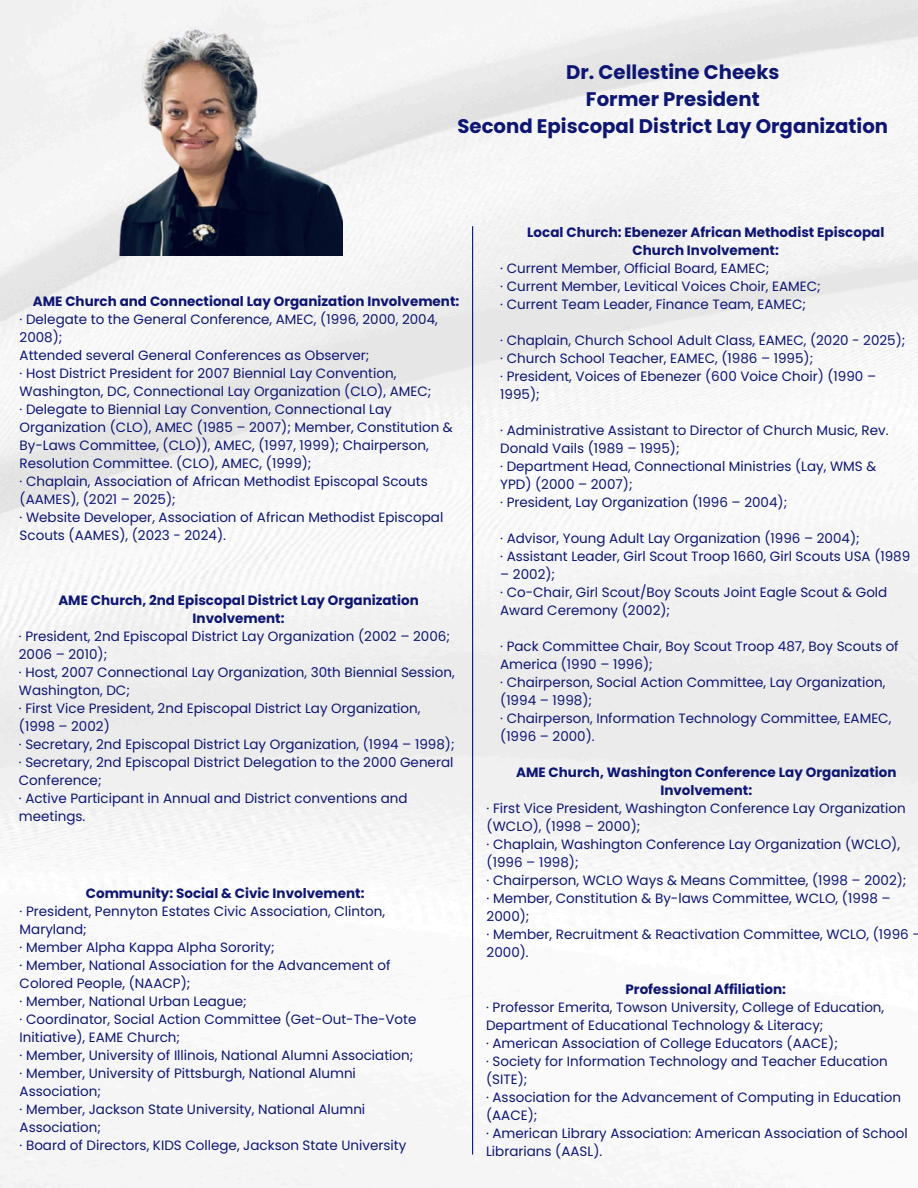
<style>
.page{position:relative;width:918px;height:1188px;background:#fff}
.page>*{position:absolute;margin:0;border:0;box-sizing:border-box;transform-origin:0 0}
.t1{font:700 19.65px/27px "Poppins";color:#0d1672;text-align:center}
.t2{font:13.5px/18px "Poppins";color:#0d1672}
.t3{font:700 13.5px/18px "Poppins";color:#0d1672;text-align:center}
</style>
<div class="page">
<img style="left:0;top:0;width:918px;height:1188px">
<img style="left:108px;top:22px;width:234px;height:234px">
<hr style="left:472px;top:226px;width:1px;height:929px;background:#0d1672">
<p class="t1" style="left:457px;top:59px;width:432px">Dr. Cellestine Cheeks<br>Former President<br>Second Episcopal District Lay Organization</p>
<p class="t3" style="left:33px;top:293px;width:428px">AME Church and Connectional Lay Organization Involvement:</p>
<h1 class="t2" style="left:20px;top:311px;width:420px">· Delegate to the General Conference, AMEC, (1996, 2000, 2004,<br>2008);</h1>
<p class="t2" style="left:20px;top:347px;width:351px">Attended several General Conferences as Observer;</p>
<p class="t2" style="left:20px;top:365px;width:413px">· Host District President for 2007 Biennial Lay Convention,<br>Washington, DC, Connectional Lay Organization (CLO), AMEC;</p>
<p class="t2" style="left:20px;top:401px;width:435px">· Delegate to Biennial Lay Convention, Connectional Lay Organization (CLO), AMEC (1985 – 2007); Member, Constitution &amp; By-Laws Committee, (CLO)), AMEC, (1997, 1999); Chairperson, Resolution Committee. (CLO), AMEC, (1999);</p>
<p class="t2" style="left:20px;top:473px;width:410px">· Chaplain, Association of African Methodist Episcopal Scouts (AAMES), (2021 – 2025);</p>
<p class="t2" style="left:20px;top:509px;width:425px">· Website Developer, Association of African Methodist Episcopal<br>Scouts (AAMES), (2023 - 2024).</p>
<p class="t3" style="left:58px;top:591px;width:362px">AME Church, 2nd Episcopal District Lay Organization<br>Involvement:</p>
<p class="t2" style="left:19px;top:627px;width:433px">· President, 2nd Episcopal District Lay Organization (2002 – 2006;<br>2006 – 2010);</p>
<p class="t2" style="left:19px;top:663px;width:437px">· Host, 2007 Connectional Lay Organization, 30th Biennial Session,<br>Washington, DC;</p>
<p class="t2" style="left:19px;top:699px;width:403px">· First Vice President, 2nd Episcopal District Lay Organization, (1998 – 2002)</p>
<p class="t2" style="left:19px;top:735px;width:437px">· Secretary, 2nd Episcopal District Lay Organization, (1994 – 1998);</p>
<p class="t2" style="left:19px;top:753px;width:436px">· Secretary, 2nd Episcopal District Delegation to the 2000 General<br>Conference;</p>
<p class="t2" style="left:19px;top:789px;width:390px">· Active Participant in Annual and District conventions and meetings.</p>
<p class="t3" style="left:86px;top:885px;width:280px">Community: Social &amp; Civic Involvement:</p>
<p class="t2" style="left:20px;top:903px;width:367px">· President, Pennyton Estates Civic Association, Clinton,<br>Maryland;</p>
<p class="t2" style="left:20px;top:939px;width:257px">· Member Alpha Kappa Alpha Sorority;</p>
<p class="t2" style="left:20px;top:957px;width:372px">· Member, National Association for the Advancement of<br>Colored People, (NAACP);</p>
<p class="t2" style="left:20px;top:993px;width:229px">· Member, National Urban League;</p>
<p class="t2" style="left:20px;top:1011px;width:398px">· Coordinator, Social Action Committee (Get-Out-The-Vote<br>Initiative), EAME Church;</p>
<p class="t2" style="left:20px;top:1047px;width:395px">· Member, University of Illinois, National Alumni Association;</p>
<p class="t2" style="left:20px;top:1065px;width:338px">· Member, University of Pittsburgh, National Alumni<br>Association;</p>
<p class="t2" style="left:20px;top:1101px;width:347px">· Member, Jackson State University, National Alumni<br>Association;</p>
<p class="t2" style="left:20px;top:1137px;width:388px">· Board of Directors, KIDS College, Jackson State University</p>
<p class="t3" style="left:527px;top:224px;width:359px">Local Church: Ebenezer African Methodist Episcopal<br>Church Involvement:</p>
<p class="t2" style="left:500px;top:260px;width:271px">· Current Member, Official Board, EAMEC;</p>
<p class="t2" style="left:500px;top:278px;width:322px">· Current Member, Levitical Voices Choir, EAMEC;</p>
<p class="t2" style="left:500px;top:296px;width:307px">· Current Team Leader, Finance Team, EAMEC;</p>
<p class="t2" style="left:500px;top:332px;width:407px">· Chaplain, Church School Adult Class, EAMEC, (2020 - 2025);</p>
<p class="t2" style="left:500px;top:350px;width:315px">· Church School Teacher, EAMEC, (1986 – 1995);</p>
<p class="t2" style="left:500px;top:368px;width:377px">· President, Voices of Ebenezer (600 Voice Choir) (1990 –<br>1995);</p>
<p class="t2" style="left:500px;top:422px;width:390px">· Administrative Assistant to Director of Church Music, Rev.<br>Donald Vails (1989 – 1995);</p>
<p class="t2" style="left:500px;top:458px;width:378px">· Department Head, Connectional Ministries (Lay, WMS &amp;<br>YPD) (2000 – 2007);</p>
<p class="t2" style="left:500px;top:494px;width:289px">· President, Lay Organization (1996 – 2004);</p>
<p class="t2" style="left:500px;top:530px;width:361px">· Advisor, Young Adult Lay Organization (1996 – 2004);</p>
<p class="t2" style="left:500px;top:548px;width:412px">· Assistant Leader, Girl Scout Troop 1660, Girl Scouts USA (1989</p>
<p class="t2" style="left:500px;top:566px;width:56px">– 2002);</p>
<p class="t2" style="left:500px;top:584px;width:389px">· Co-Chair, Girl Scout/Boy Scouts Joint Eagle Scout &amp; Gold<br>Award Ceremony (2002);</p>
<p class="t2" style="left:500px;top:638px;width:400px">· Pack Committee Chair, Boy Scout Troop 487, Boy Scouts of<br>America (1990 – 1996);</p>
<p class="t2" style="left:500px;top:674px;width:387px">· Chairperson, Social Action Committee, Lay Organization, (1994 – 1998);</p>
<p class="t2" style="left:500px;top:710px;width:393px">· Chairperson, Information Technology Committee, EAMEC, (1996 – 2000).</p>
<p class="t3" style="left:516px;top:764px;width:382px">AME Church, Washington Conference Lay Organization<br>Involvement:</p>
<p class="t2" style="left:487px;top:800px;width:421px">· First Vice President, Washington Conference Lay Organization (WCLO), (1998 – 2000);</p>
<p class="t2" style="left:487px;top:836px;width:415px">· Chaplain, Washington Conference Lay Organization (WCLO), (1996 – 1998);</p>
<p class="t2" style="left:487px;top:872px;width:421px">· Chairperson, WCLO Ways &amp; Means Committee, (1998 – 2002);</p>
<p class="t2" style="left:487px;top:890px;width:405px">· Member, Constitution &amp; By-laws Committee, WCLO, (1998 –<br>2000);</p>
<p class="t2" style="left:487px;top:926px;width:436px">· Member, Recruitment &amp; Reactivation Committee, WCLO, (1996 –<br>2000).</p>
<p class="t3" style="left:625px;top:980px;width:162px">Professional Affiliation:</p>
<p class="t2" style="left:486px;top:998px;width:400px">· Professor Emerita, Towson University, College of Education,<br>Department of Educational Technology &amp; Literacy;</p>
<p class="t2" style="left:486px;top:1034px;width:353px">· American Association of College Educators (AACE);</p>
<p class="t2" style="left:486px;top:1052px;width:403px">· Society for Information Technology and Teacher Education (SITE);</p>
<p class="t2" style="left:486px;top:1088px;width:416px">· Association for the Advancement of Computing in Education (AACE);</p>
<p class="t2" style="left:486px;top:1124px;width:423px">· American Library Association: American Association of School<br>Librarians (AASL).</p>
</div>
